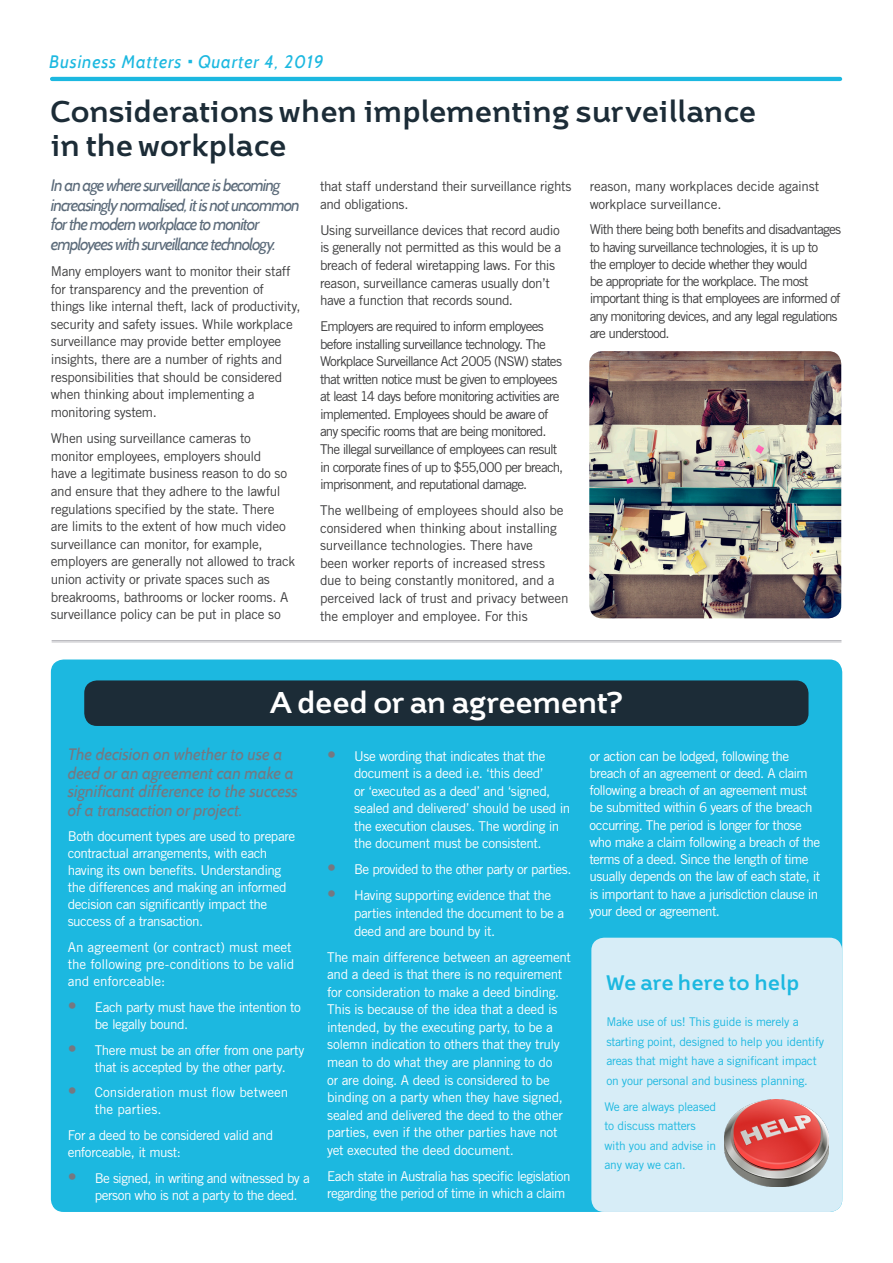
<style>
.page{position:relative;width:893px;height:1263px;background:#fff}
.page>*{position:absolute;margin:0;border:0;box-sizing:border-box;transform-origin:0 0}
.Title_-_Article{font:700 30px/34.5px "Brisko Sans";color:#1c2c37}
.Title_-_Article-2{font:700 30px "Brisko Sans";letter-spacing:-.01em;color:#fff}
.Body_Text{font:700 21px "Brisko Sans";letter-spacing:.01em;color:#1cb8e0}
.t1{font:italic 18px "Cabin";letter-spacing:.045em;color:#1cb8e0}
.Body_Text-2{font:italic 16.5px/19.5px "Cabin";letter-spacing:-.06em;color:#5c6b7a}
.Body_Text-3{font:italic 16.5px/18.8px "Cabin";color:#757881}
.Body_Text-4{font:13.5px/17.5px "Trade Gothic LT Std";letter-spacing:-.035em;color:#fff}
.Body_Text-5{font:13.5px/17.7px "Trade Gothic LT Std";letter-spacing:-.03em;color:#3e3e3f}
.Body_Text-6{font:13.5px/17.5px "Trade Gothic LT Std";letter-spacing:-.065em;color:#3e3e3f}
.Body_Text-7{font:13.5px/17.1px "Trade Gothic LT Std";letter-spacing:-.005em;color:#fff}
.Body_Text-8{font:13.5px/17.1px "Trade Gothic LT Std";color:#fff}
.Body_Text-9{font:12px/19.5px "Trade Gothic LT Std";letter-spacing:-.02em;color:#1cb8e0}
.s1{font-size:18px;color:#757881}
</style>
<div class="page">
<div style="left:51px;top:659px;width:791px;height:553px;background:#1cb8e0;border-radius:13px"></div>
<hr style="left:52px;top:77px;width:788px;height:4px;background:#1cb8e0">
<div style="left:84px;top:680px;width:724px;height:46px;background:#1c2c37;border-radius:13px"></div>
<hr style="left:52px;top:641px;width:789px;height:1px;background:#bbbbc0">
<hr style="left:52px;top:640px;width:789px;height:1px;background:#bbbbc0">
<div style="left:591px;top:938px;width:251px;height:274px;background:#d7edf7;border-radius:13px"></div>
<img style="left:724px;top:1099px;width:104px;height:88px">
<img style="left:589px;top:351px;width:252px;height:267px">
<p class="t1" style="left:49px;top:51px;width:276px">Business Matters Quarter 4, 2019</p>
<p class="Title_-_Article" style="left:50px;top:94px;width:707px">Considerations when implementing surveillance in the workplace</p>
<p class="Body_Text-2" style="left:51px;top:176px;width:250px">In an age where surveillance is becoming increasingly normalised, it is not uncommon for the modern workplace to monitor employees with surveillance technology.</p>
<p class="Body_Text-5" style="left:51px;top:262px;width:251px">Many employers want to monitor their staff for transparency and the prevention of things like internal theft, lack of productivity, security and safety issues. While workplace surveillance may provide better employee insights, there are a number of rights and responsibilities that should be considered when thinking about implementing a monitoring system.</p>
<p class="Body_Text-5" style="left:51px;top:429px;width:246px">When using surveillance cameras to monitor employees, employers should<br>have a legitimate business reason to do so and ensure that they adhere to the lawful regulations specified by the state. There are limits to the extent of how much video surveillance can monitor, for example, employers are generally not allowed to track union activity or private spaces such as breakrooms, bathrooms or locker rooms. A surveillance policy can be put in place so</p>
<p class="Body_Text-5" style="left:320px;top:178px;width:253px">that staff understand their surveillance rights and obligations.</p>
<p class="Body_Text-5" style="left:320px;top:221px;width:243px">Using surveillance devices that record audio is generally not permitted as this would be a breach of federal wiretapping laws. For this reason, surveillance cameras usually don’t have a function that records sound.</p>
<p class="Body_Text-6" style="left:320px;top:317px;width:245px">Employers are required to inform employees before installing surveillance technology. The Workplace Surveillance Act 2005 (NSW) states that written notice must be given to employees at least 14 days before monitoring activities are implemented. Employees should be aware of any specific rooms that are being monitored.<br>The illegal surveillance of employees can result in corporate fines of up to $55,000 per breach, imprisonment, and reputational damage.</p>
<p class="Body_Text-5" style="left:320px;top:501px;width:250px">The wellbeing of employees should also be considered when thinking about installing surveillance technologies. There have<br>been worker reports of increased stress due to being constantly monitored, and a perceived lack of trust and privacy between the employer and employee. For this</p>
<p class="Body_Text-5" style="left:590px;top:178px;width:231px;line-height:17.2px">reason, many workplaces decide against workplace surveillance.</p>
<p class="Body_Text-6" style="left:590px;top:221px;width:253px">With there being both benefits and disadvantages to having surveillance technologies, it is up to<br>the employer to decide whether they would<br>be appropriate for the workplace. The most important thing is that employees are informed of any monitoring devices, and any legal regulations are understood.</p>
<p class="Title_-_Article-2" style="left:270px;top:683px;width:355px">A deed or an agreement?</p>
<p class="Body_Text-3" style="left:68px;top:745px;width:232px">The decision on whether to use a deed or an agreement can make a significant difference to the success of a transaction or project.</p>
<p class="Body_Text-4" style="left:68px;top:827px;width:229px;line-height:17.1px">Both document types are used to prepare contractual arrangements, with each having its own benefits. Understanding the differences and making an informed decision can significantly impact the success of a transaction.</p>
<p class="Body_Text-7" style="left:68px;top:938px;width:228px">An agreement (or contract) must meet the following pre-conditions to be valid and enforceable:</p>
<p class="Body_Text-4" style="left:95px;top:998px;width:208px;line-height:17.1px;text-indent:-27px"><span class="s1">•</span> Each party must have the intention to be legally bound.</p>
<p class="Body_Text-4" style="left:95px;top:1041px;width:211px;line-height:17.1px;text-indent:-27px"><span class="s1">•</span> There must be an offer from one party that is accepted by the other party.</p>
<p class="Body_Text-8" style="left:95px;top:1084px;width:195px;text-indent:-27px"><span class="s1">•</span> Consideration must flow between the parties.</p>
<p class="Body_Text-4" style="left:68px;top:1126px;width:207px;line-height:17.1px">For a deed to be considered valid and enforceable, it must:</p>
<p class="Body_Text-4" style="left:95px;top:1169px;width:216px;text-indent:-27px"><span class="s1">•</span> Be signed, in writing and witnessed by a person who is not a party to the deed.</p>
<p class="Body_Text-4" style="left:354px;top:747px;width:218px;text-indent:-27px"><span class="s1">•</span> Use wording that indicates that the document is a deed i.e. ‘this deed’<br>or ‘executed as a deed’ and ‘signed, sealed and delivered’ should be used in the execution clauses. The wording in the document must be consistent.</p>
<p class="Body_Text-4" style="left:327px;top:861px;width:246px"><span class="s1">•</span> Be provided to the other party or parties.</p>
<p class="Body_Text-4" style="left:354px;top:887px;width:211px;text-indent:-27px"><span class="s1">•</span> Having supporting evidence that the parties intended the document to be a deed and are bound by it.</p>
<p class="Body_Text-4" style="left:327px;top:948px;width:245px">The main difference between an agreement and a deed is that there is no requirement for consideration to make a deed binding.<br>This is because of the idea that a deed is intended, by the executing party, to be a solemn indication to others that they truly mean to do what they are planning to do<br>or are doing. A deed is considered to be binding on a party when they have signed, sealed and delivered the deed to the other parties, even if the other parties have not yet executed the deed document.</p>
<p class="Body_Text-4" style="left:327px;top:1167px;width:245px">Each state in Australia has specific legislation regarding the period of time in which a claim</p>
<p class="Body_Text-4" style="left:589px;top:747px;width:232px">or action can be lodged, following the breach of an agreement or deed. A claim following a breach of an agreement must be submitted within 6 years of the breach occurring. The period is longer for those who make a claim following a breach of the terms of a deed. Since the length of time usually depends on the law of each state, it is important to have a jurisdiction clause in your deed or agreement.</p>
<p class="Body_Text" style="left:606px;top:969px;width:194px">We are here to help</p>
<p class="Body_Text-9" style="left:606px;top:1012px;width:219px">Make use of us! This guide is merely a starting point, designed to help you identify areas that might have a significant impact on your personal and business planning.</p>
<p class="Body_Text-9" style="left:604px;top:1096px;width:113px">We are always pleased to discuss matters with you and advise in any way we can.</p>
</div>
